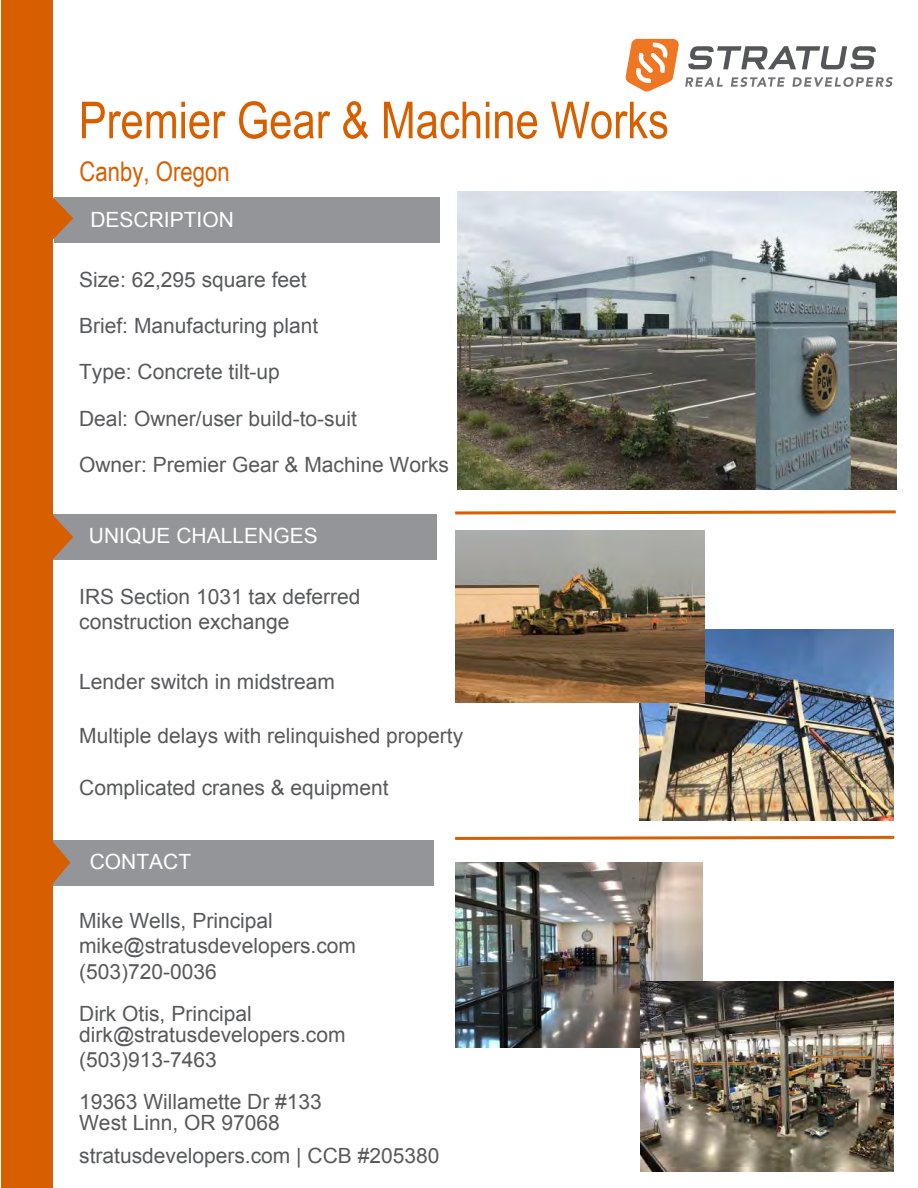
<style>
.page{position:relative;width:918px;height:1188px;background:#fff}
.page>*{position:absolute;margin:0;border:0;box-sizing:border-box;transform-origin:0 0}
.t1{font:51px "Arial Narrow";color:#d75f00}
.t2{font:27px "Arial Narrow";color:#d75f00}
.t3{font:21px/25.2px "Arial";color:#58595b}
.t4{font:21px "Arial";color:#fff}
</style>
<div class="page">
<div style="left:52px;top:515px;width:385px;height:45px;background:#939598"></div>
<div style="left:50px;top:840px;width:384px;height:46px;background:#939598"></div>
<div style="left:54px;top:197px;width:385px;height:46px;background:#939598"></div>
<div style="left:1px;top:0;width:51px;height:1188px;background:#d75f00"></div>
<svg style="left:52px;top:195px;width:21px;height:47px"></svg>
<svg style="left:52px;top:839px;width:18px;height:47px"></svg>
<svg style="left:52px;top:514px;width:21px;height:46px"></svg>
<svg style="left:626px;top:39px;width:53px;height:53px"></svg>
<svg style="left:688px;top:46px;width:188px;height:23px"></svg>
<svg style="left:685px;top:77px;width:38px;height:10px"></svg>
<svg style="left:731px;top:77px;width:54px;height:10px"></svg>
<svg style="left:792px;top:77px;width:101px;height:10px"></svg>
<svg style="left:455px;top:510px;width:441px;height:5px"></svg>
<svg style="left:455px;top:835px;width:440px;height:5px"></svg>
<img style="left:457px;top:192px;width:439px;height:298px">
<img style="left:639px;top:630px;width:255px;height:191px">
<img style="left:456px;top:531px;width:249px;height:172px">
<img style="left:456px;top:862px;width:247px;height:185px">
<img style="left:640px;top:982px;width:253px;height:189px">
<h1 class="t1" style="left:79px;top:83px;width:592px">Premier Gear &amp; Machine Works</h1>
<p class="t2" style="left:80px;top:152px;width:152px">Canby, Oregon</p>
<p class="t4" style="left:90px;top:205px;width:145px">DESCRIPTION</p>
<p class="t3" style="left:79px;top:267px;width:229px">Size: 62,295 square feet</p>
<p class="t3" style="left:79px;top:313px;width:241px">Brief: Manufacturing plant</p>
<p class="t3" style="left:79px;top:360px;width:202px">Type: Concrete tilt-up</p>
<p class="t3" style="left:79px;top:406px;width:279px">Deal: Owner/user build-to-suit</p>
<p class="t3" style="left:79px;top:452px;width:371px">Owner: Premier Gear &amp; Machine Works</p>
<p class="t4" style="left:89px;top:522px;width:230px">UNIQUE CHALLENGES</p>
<p class="t3" style="left:79px;top:584px;width:283px">IRS Section 1031 tax deferred construction exchange</p>
<p class="t3" style="left:79px;top:670px;width:257px">Lender switch in midstream</p>
<p class="t3" style="left:79px;top:724px;width:385px">Multiple delays with relinquished property</p>
<p class="t3" style="left:79px;top:775px;width:311px">Complicated cranes &amp; equipment</p>
<p class="t4" style="left:90px;top:848px;width:103px">CONTACT</p>
<p class="t3" style="left:79px;top:908px;width:278px">Mike Wells, Principal mike@stratusdevelopers.com (503)720-0036</p>
<p class="t3" style="left:79px;top:1003px;width:268px;line-height:21px">Dirk Otis, Principal dirk@stratusdevelopers.com</p>
<p class="t3" style="left:79px;top:1039px;width:244px;line-height:42px">(503)913-7463<br>19363 Willamette Dr #133</p>
<p class="t3" style="left:79px;top:1106px;width:362px;line-height:32.8px">West Linn, OR 97068 stratusdevelopers.com | CCB #205380</p>
</div>
